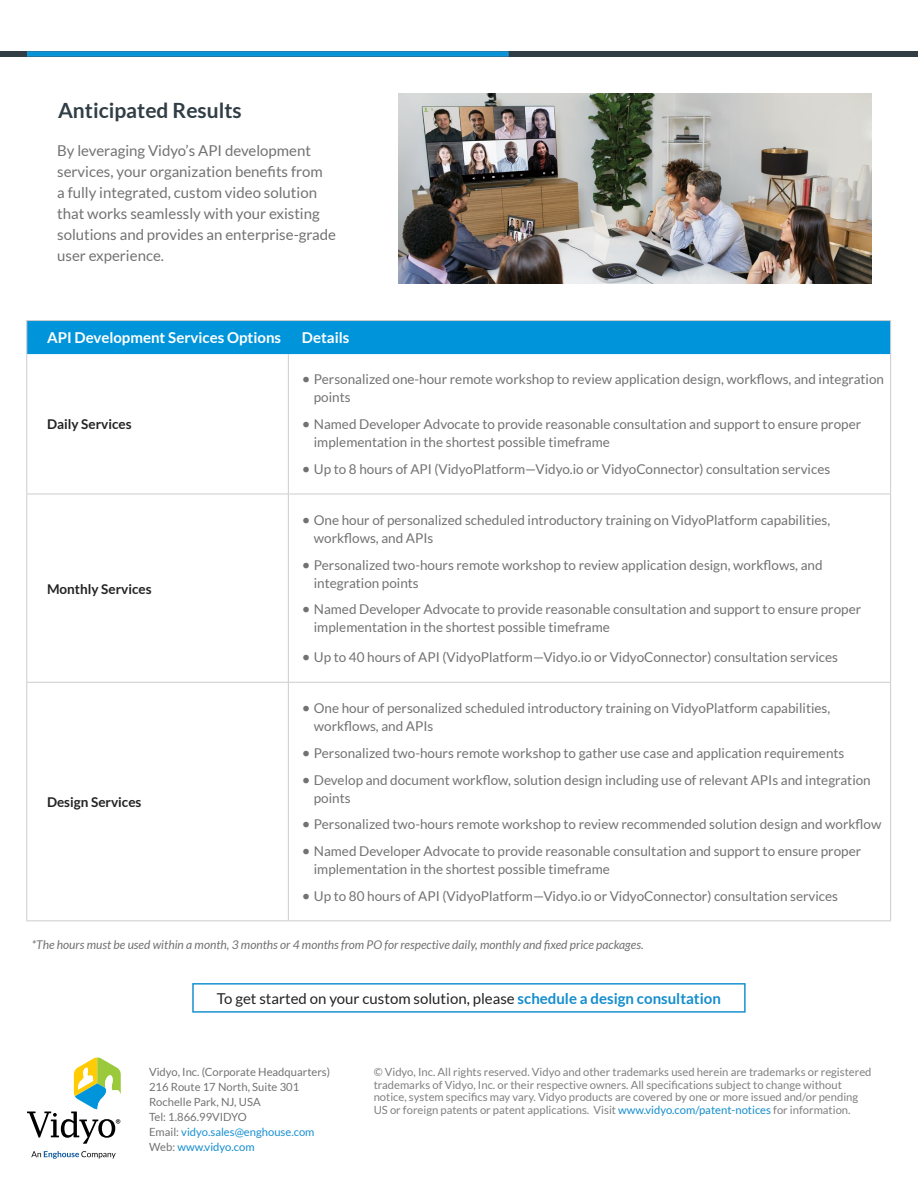
<style>
.page{position:relative;width:918px;height:1188px;background:#fff}
.page>*{position:absolute;margin:0;border:0;box-sizing:border-box;transform-origin:0 0}
.t1{font:700 21px "Lato";color:#313e45}
.t2{font:15px/21px "Lato";color:#727272}
.t3{font:15px "Lato";color:#232323}
.t4{font:700 15px "Lato";color:#fff}
.t5{font:13.5px/18px "Lato";color:#727273}
.t6{font:700 13.5px "Lato";color:#232323}
.t7{font:italic 12px "Lato";color:#727272}
.t8{font:11.25px/12.6px "Lato";color:#808081}
.t9{font:11.25px/15px "Lato";color:#747373}
.s1{font-size:15px;color:#727272}
.s2{font-weight:700;color:#148dcd}
.s3{color:#1a91d1}
.s4{color:#148dcd}
</style>
<div class="page">
<div style="left:0;top:51px;width:918px;height:6px;background:#313e45"></div>
<svg style="left:27px;top:51px;width:482px;height:6px;background:#128bc6"></svg>
<svg style="left:27px;top:1057px;width:94px;height:87px"></svg>
<svg style="left:31px;top:1151px;width:85px;height:8px"></svg>
<div style="left:27px;top:321px;width:863px;height:33px;background:#0095da"></div>
<hr style="left:26px;top:354px;width:1px;height:140px;background:#ccc">
<hr style="left:288px;top:354px;width:1px;height:140px;background:#ccc">
<hr style="left:890px;top:354px;width:1px;height:140px;background:#ccc">
<hr style="left:26px;top:494px;width:262px;height:1px;background:#ccc">
<hr style="left:26px;top:494px;width:1px;height:188px;background:#ccc">
<hr style="left:288px;top:494px;width:603px;height:1px;background:#ccc">
<hr style="left:288px;top:494px;width:1px;height:188px;background:#ccc">
<hr style="left:890px;top:494px;width:1px;height:188px;background:#ccc">
<hr style="left:26px;top:682px;width:262px;height:1px;background:#ccc">
<hr style="left:26px;top:683px;width:1px;height:237px;background:#ccc">
<hr style="left:288px;top:682px;width:603px;height:1px;background:#ccc">
<hr style="left:288px;top:683px;width:1px;height:237px;background:#ccc">
<hr style="left:890px;top:683px;width:1px;height:237px;background:#ccc">
<hr style="left:26px;top:920px;width:262px;height:1px;background:#ccc">
<hr style="left:288px;top:920px;width:603px;height:1px;background:#ccc">
<hr style="left:26px;top:320px;width:262px;height:1px;background:#ccc">
<hr style="left:26px;top:321px;width:1px;height:33px;background:#ccc">
<hr style="left:288px;top:320px;width:603px;height:1px;background:#ccc">
<hr style="left:890px;top:321px;width:1px;height:33px;background:#ccc">
<div style="left:192px;top:983px;width:554px;height:30px;border:2px solid #1a91d1"></div>
<img style="left:399px;top:93px;width:473px;height:191px">
<h1 class="t1" style="left:58px;top:99px;width:185px">Anticipated Results</h1>
<p class="t2" style="left:57px;top:139px;width:280px">By leveraging Vidyo’s API development services, your organization benefits from<br>a fully integrated, custom video solution that works seamlessly with your existing solutions and provides an enterprise-grade user experience.</p>
<p class="t4" style="left:47px;top:329px;width:236px">API Development Services Options</p>
<p class="t4" style="left:302px;top:329px;width:49px">Details</p>
<p class="t6" style="left:47px;top:416px;width:86px">Daily Services</p>
<p class="t6" style="left:47px;top:581px;width:106px">Monthly Services</p>
<p class="t5" style="left:314px;top:370px;width:572px;text-indent:-12px"><span class="s1">•</span> Personalized one-hour remote workshop to review application design, workflows, and integration points</p>
<p class="t5" style="left:314px;top:415px;width:549px;text-indent:-12px"><span class="s1">•</span> Named Developer Advocate to provide reasonable consultation and support to ensure proper implementation in the shortest possible timeframe</p>
<p class="t5" style="left:302px;top:460px;width:530px"><span class="s1">•</span> Up to 8 hours of API (VidyoPlatform—Vidyo.io or VidyoConnector) consultation services</p>
<p class="t5" style="left:314px;top:511px;width:518px;text-indent:-12px"><span class="s1">•</span> One hour of personalized scheduled introductory training on VidyoPlatform capabilities, workflows, and APIs</p>
<p class="t5" style="left:314px;top:556px;width:510px;text-indent:-12px"><span class="s1">•</span> Personalized two-hours remote workshop to review application design, workflows, and integration points</p>
<p class="t5" style="left:314px;top:600px;width:549px;text-indent:-12px"><span class="s1">•</span> Named Developer Advocate to provide reasonable consultation and support to ensure proper implementation in the shortest possible timeframe</p>
<p class="t5" style="left:302px;top:648px;width:538px"><span class="s1">•</span> Up to 40 hours of API (VidyoPlatform—Vidyo.io or VidyoConnector) consultation services</p>
<p class="t5" style="left:314px;top:699px;width:518px;text-indent:-12px"><span class="s1">•</span> One hour of personalized scheduled introductory training on VidyoPlatform capabilities, workflows, and APIs</p>
<p class="t5" style="left:302px;top:744px;width:544px"><span class="s1">•</span> Personalized two-hours remote workshop to gather use case and application requirements</p>
<p class="t5" style="left:314px;top:771px;width:558px;text-indent:-12px"><span class="s1">•</span> Develop and document workflow, solution design including use of relevant APIs and integration points</p>
<p class="t5" style="left:302px;top:815px;width:581px"><span class="s1">•</span> Personalized two-hours remote workshop to review recommended solution design and workflow</p>
<p class="t5" style="left:314px;top:842px;width:549px;text-indent:-12px"><span class="s1">•</span> Named Developer Advocate to provide reasonable consultation and support to ensure proper implementation in the shortest possible timeframe</p>
<p class="t5" style="left:302px;top:887px;width:538px"><span class="s1">•</span> Up to 80 hours of API (VidyoPlatform—Vidyo.io or VidyoConnector) consultation services</p>
<p class="t7" style="left:32px;top:938px;width:613px">*The hours must be used within a month, 3 months or 4 months from PO for respective daily, monthly and fixed price packages.</p>
<p class="t6" style="left:47px;top:794px;width:96px">Design Services</p>
<p class="t3" style="left:217px;top:990px;width:506px">To get started on your custom solution, please <span class="s2">schedule a design consultation</span></p>
<p class="t9" style="left:149px;top:1064px;width:183px">Vidyo, Inc. (Corporate Headquarters)<br>216 Route 17 North, Suite 301<br>Rochelle Park, NJ, USA<br>Tel: 1.866.99VIDYO<br>Email: <span class="s3">vidyo.sales@enghouse.com<br></span>Web: <span class="s4">www.vidyo.com</span></p>
<p class="t8" style="left:374px;top:1066px;width:499px">© Vidyo, Inc. All rights reserved. Vidyo and other trademarks used herein are trademarks or registered trademarks of Vidyo, Inc. or their respective owners. All specifications subject to change without notice, system specifics may vary. Vidyo products are covered by one or more issued and/or pending US or foreign patents or patent applications. Visit <span class="s4">www.vidyo.com/patent-notices</span> for information.</p>
</div>
